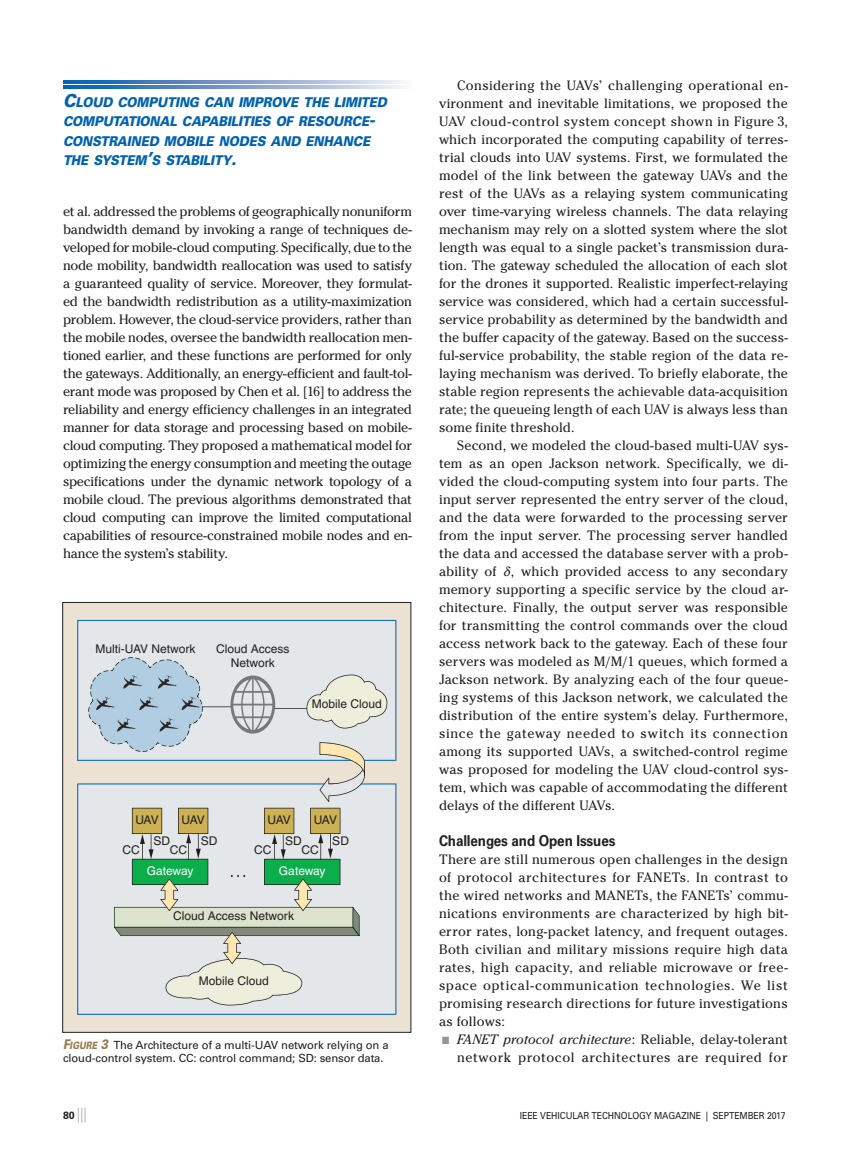
<style>
.page{position:relative;width:851px;height:1161px;background:#fff}
.page>*{position:absolute;margin:0;border:0;box-sizing:border-box;transform-origin:0 0}
.t1{font:700 15px "Univers LT Std";letter-spacing:-.01em;color:#231f20;scale:.9 1}
.t2{font:15px "Univers LT Std";color:#bcbdc0;scale:.9 1}
.t3{font:13.5px/18px "Cheltenham Std";letter-spacing:.01em;color:#231f20;text-align:justify}
.t4{font:italic 900 13.5px/19.5px "Univers LT Std";letter-spacing:-.015em;color:#0162b0;scale:.9 1}
.t5{font:13.5px/18px "Cheltenham Std";letter-spacing:.045em;color:#231f20;text-align:right}
.t6{font:12px/14.4px "Helvetica";color:#231f20;text-align:center}
.t7{font:12px "Helvetica";letter-spacing:-.005em;color:#fff}
.t8{font:11.25px/13.5px "Univers LT Std";letter-spacing:-.01em;color:#231f20}
.t9{font:9.75px "Univers LT Std";letter-spacing:-.01em;color:#231f20;scale:.9 1}
.s1{font-size:18px}
.s2{font-weight:900;font-style:italic;font-size:13.5px;color:#997d53}
.s3{font-weight:900;font-style:italic;font-size:10.2px;color:#997d53}
.s4{font-family:"MM Greek";font-style:italic;font-size:12.15px}
.s5{color:#939598}
.s6{font-style:italic}
.s7{font-weight:700;font-size:10.5px;color:#231f20}
</style>
<div class="page">
<div style="left:63px;top:602px;width:348px;height:430px;background:#ebe2d4"></div>
<svg style="left:77px;top:783px;width:319px;height:232px;background:#d9e1e6"></svg>
<div style="left:77px;top:620px;width:319px;height:141px;background:#e3e7e9"></div>
<svg style="left:306px;top:675px;width:81px;height:54px"></svg>
<svg style="left:87px;top:655px;width:188px;height:99px;background:#cfd7dd"></svg>
<hr style="left:274px;top:708px;width:33px;height:1px;background:#231f20">
<svg style="left:319px;top:742px;width:46px;height:60px"></svg>
<svg style="left:114px;top:808px;width:245px;height:198px"></svg>
<img style="left:95px;top:728px;width:104px;height:5px">
<img style="left:95px;top:675px;width:104px;height:53px">
<div style="left:62px;top:602px;width:349px;height:431px;border:1px solid #231f20"></div>
<svg style="left:63px;top:80px;width:341px;height:3px"></svg>
<svg style="left:63px;top:86px;width:341px;height:3px"></svg>
<p class="t4" style="left:63px;top:92px;width:361px"><span class="s1">C</span>LOUD COMPUTING CAN IMPROVE THE LIMITED COMPUTATIONAL CAPABILITIES OF RESOURCE<span class="s1">-</span>CONSTRAINED MOBILE NODES AND ENHANCE THE SYSTEM<span class="s1">’</span>S STABILITY<span class="s1">.</span></p>
<p class="t3" style="left:63px;top:202px;width:350px">et al. addressed the problems of geographically nonuniform bandwidth demand by invoking a range of techniques de&shy;veloped for mobile-cloud computing. Specifically, due to the node mobility, bandwidth reallocation was used to satisfy a guaranteed quality of service. Moreover, they formulat&shy;ed the bandwidth redistribution as a utility-maximization problem. However, the cloud-service providers, rather than the mobile nodes, oversee the bandwidth reallocation men&shy;tioned earlier, and these functions are performed for only the gateways. Additionally, an energy-efficient and fault-tol&shy;erant mode was proposed by Chen et al. [16] to address the reliability and energy efficiency challenges in an integrated manner for data storage and processing based on mobile&shy;cloud computing. They proposed a mathematical model for optimizing the energy consumption and meeting the outage specifications under the dynamic network topology of a mobile cloud. The previous algorithms demonstrated that cloud computing can improve the limited computational capabilities of resource-constrained mobile nodes and en&shy;hance the system’s stability.</p>
<p class="t6" style="left:95px;top:642px;width:102px">Multi-UAV Network</p>
<p class="t6" style="left:216px;top:642px;width:75px">Cloud Access<br>Network</p>
<p class="t6" style="left:312px;top:697px;width:72px">Mobile Cloud</p>
<p class="t6" style="left:135px;top:813px;width:25px">UAV</p>
<p class="t6" style="left:181px;top:813px;width:25px">UAV</p>
<p class="t6" style="left:267px;top:813px;width:25px">UAV</p>
<p class="t6" style="left:313px;top:813px;width:25px">UAV</p>
<p class="t6" style="left:123px;top:843px;width:19px">CC</p>
<p class="t6" style="left:170px;top:843px;width:19px">CC</p>
<p class="t6" style="left:153px;top:833px;width:18px">SD</p>
<p class="t6" style="left:201px;top:833px;width:18px">SD</p>
<p class="t6" style="left:285px;top:833px;width:18px">SD</p>
<p class="t6" style="left:332px;top:833px;width:18px">SD</p>
<p class="t6" style="left:254px;top:843px;width:19px">CC</p>
<p class="t6" style="left:301px;top:843px;width:19px">CC</p>
<p class="t7" style="left:147px;top:864px;width:48px">Gateway</p>
<p class="t6" style="left:173px;top:909px;width:122px">Cloud Access Network</p>
<p class="t7" style="left:279px;top:864px;width:48px">Gateway</p>
<p class="t6" style="left:199px;top:973px;width:72px">Mobile Cloud</p>
<p class="t8" style="left:63px;top:1038px;width:201px"><span class="s2">F</span><span class="s3">IGURE</span> <span class="s2">3</span> The Architecture of a multi-UAV</p>
<p class="t8" style="left:63px;top:1038px;width:327px;text-indent:218px">network relying on a cloud-control system. CC: control command; SD: sensor data.</p>
<p class="t3" style="left:439px;top:76px;width:350px;text-indent:18px">Considering the UAVs’ challenging operational en&shy;vironment and inevitable limitations, we proposed the UAV cloud-control system concept shown in Figure 3, which incorporated the computing capability of terres&shy;trial clouds into UAV systems. First, we formulated the model of the link between the gateway UAVs and the rest of the UAVs as a relaying system communicating over time-varying wireless channels. The data relaying mechanism may rely on a slotted system where the slot length was equal to a single packet’s transmission dura&shy;tion. The gateway scheduled the allocation of each slot for the drones it supported. Realistic imperfect-relaying service was considered, which had a certain successful&shy;service probability as determined by the bandwidth and the buffer capacity of the gateway. Based on the success&shy;ful-service probability, the stable region of the data re&shy;laying mechanism was derived. To briefly elaborate, the stable region represents the achievable data-acquisition rate; the queueing length of each UAV is always less than some finite threshold.</p>
<p class="t3" style="left:439px;top:436px;width:350px;text-indent:18px">Second, we modeled the cloud-based multi-UAV sys&shy;tem as an open Jackson network. Specifically, we di&shy;vided the cloud-computing system into four parts. The input server represented the entry server of the cloud, and the data were forwarded to the processing server from the input server. The processing server handled the data and accessed the database server with a prob&shy;ability of <span class="s4">d</span>, which provided access to any secondary memory supporting a specific service by the cloud ar&shy;chitecture. Finally, the output server was responsible for transmitting the control commands over the cloud access network back to the gateway. Each of these four servers was modeled as M/M/1 queues, which formed a Jackson network. By analyzing each of the four queue&shy;ing systems of this Jackson network, we calculated the distribution of the entire system’s delay. Furthermore, since the gateway needed to switch its connection among its supported UAVs, a switched-control regime was proposed for modeling the UAV cloud-control sys&shy;tem, which was capable of accommodating the different delays of the different UAVs.</p>
<p class="t1" style="left:439px;top:832px;width:198px">Challenges and Open Issues</p>
<p class="t3" style="left:439px;top:850px;width:350px">There are still numerous open challenges in the design of protocol architectures for FANETs. In contrast to the wired networks and MANETs, the FANETs’ commu&shy;nications environments are characterized by high bit&shy;error rates, long-packet latency, and frequent outages.<br>Both civilian and military missions require high data rates, high capacity, and reliable microwave or free&shy;space optical-communication technologies. We list promising research directions for future investigations as follows:</p>
<p class="t5" style="left:442px;top:1030px;width:347px"><span class="s5">■</span> <span class="s6">FANET protocol architecture</span>: Reliable, delay-tolerant network protocol architectures are required for</p>
<p class="t2" style="left:63px;top:1105px;width:28px"><span class="s7">80</span> |||</p>
<p class="t9" style="left:519px;top:1110px;width:10px">IEEE</p>
<p class="t9" style="left:540px;top:1110px;width:274px">vehicular technology magazi ne | September 2017</p>
</div>
